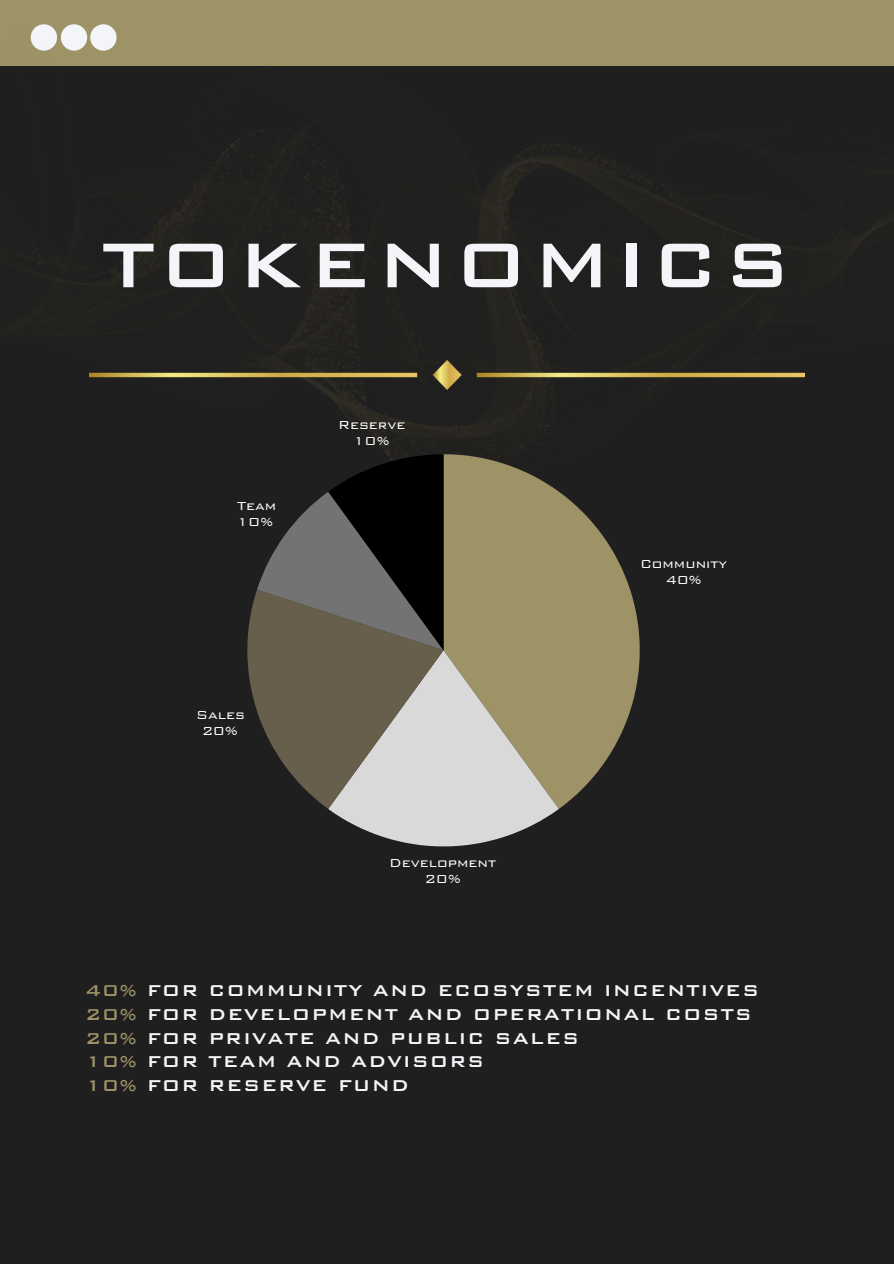
<style>
.page{position:relative;width:894px;height:1264px;background:#fff}
.page>*{position:absolute;margin:0;border:0;box-sizing:border-box;transform-origin:0 0}
.t1{font:500 84.3px "Bank Gothic BT";letter-spacing:.05em;color:#f3f5f9}
.t2{font:500 21px "Bank Gothic BT";letter-spacing:.05em;color:#f3f5f9}
.t3{font:300 15.45px/16px "Bank Gothic BT";color:#fff;text-align:center}
.s1{color:#9d9366}
</style>
<div class="page">
<div style="left:0;top:0;width:893px;height:1263px;background:#1f1f1f"></div>
<div style="left:0;top:0;width:893px;height:66px;background:#9d9366"></div>
<img style="left:8px;top:24px;width:885px;height:430px">
<img style="left:89px;top:360px;width:715px;height:29px">
<svg style="left:558px;top:491px;width:81px;height:318px;fill:#9d9366"></svg>
<svg style="left:247px;top:454px;width:311px;height:392px"></svg>
<h1 class="t1" style="left:102px;top:219px;width:690px">TOKENOMICS</h1>
<p class="t3" style="left:237px;top:498px;width:41px;text-align:left">Team<br>10%</p>
<p class="t3" style="left:338px;top:416px;width:69px">Reserve<br>10%</p>
<p class="t3" style="left:196px;top:706px;width:50px">Sales<br>20%</p>
<p class="t3" style="left:389px;top:854px;width:108px">Development<br>20%</p>
<p class="t3" style="left:640px;top:555px;width:89px">Community<br>40%</p>
<p class="t2" style="left:85px;top:979px;width:675px"><span class="s1">40%</span> FOR COMMUNITY AND ECOSYSTEM INCENTIVES</p>
<p class="t2" style="left:85px;top:1002px;width:668px"><span class="s1">20%</span> FOR DEVELOPMENT AND OPERATIONAL COSTS</p>
<p class="t2" style="left:85px;top:1026px;width:495px"><span class="s1">20%</span> FOR PRIVATE AND PUBLIC SALES</p>
<p class="t2" style="left:85px;top:1050px;width:400px"><span class="s1">10%</span> FOR TEAM AND ADVISORS</p>
<p class="t2" style="left:85px;top:1073px;width:325px"><span class="s1">10%</span> FOR RESERVE FUND</p>
</div>
